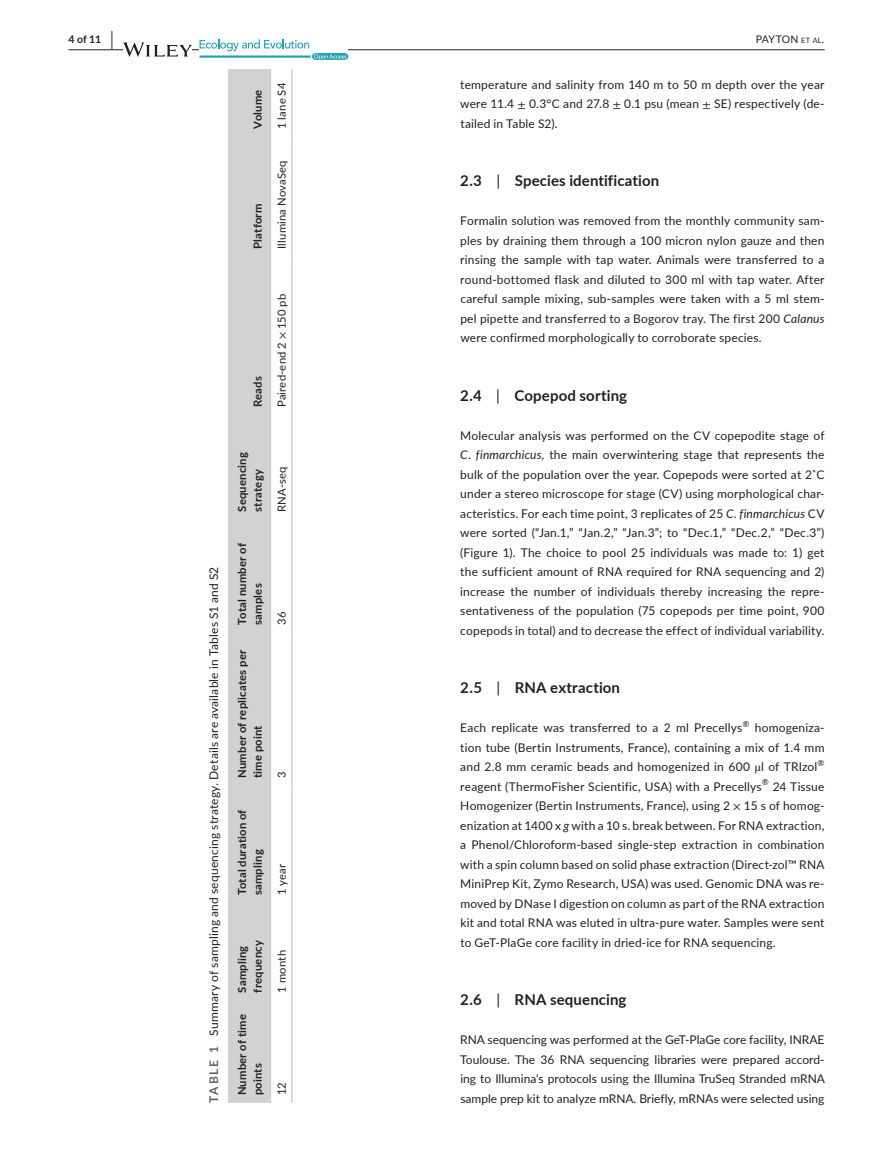
<style>
.page{position:relative;width:893px;height:1174px;background:#fff}
.page>*{position:absolute;margin:0;border:0;box-sizing:border-box;transform-origin:0 0}
.t1{font:700 15px "Lato";letter-spacing:.01em;color:#231f20}
.t2{font:12px/19.5px "Lato";letter-spacing:.01em;color:#231f20;text-align:justify}
.t3{font:700 12px "Lato";letter-spacing:.145em;color:#636366}
.t4{font:700 11.25px/15.8px "Lato";letter-spacing:.02em;color:#231f20}
.t5{font:11.25px "Lato";letter-spacing:.015em;color:#231f20}
.t6{font:10.5px "Lato";letter-spacing:-.005em;color:#231f20}
.t7{font:700 10.5px "Lato";color:#231f20}
.t8{font:8.4px "Lato";color:#231f20}
.s1{font-size:19.5px}
.s2{font-size:7.35px}
.s3{font-family:"STIX"}
.s4{font-weight:400}
.s5{font-style:italic}
</style>
<div class="page">
<hr style="left:68px;top:49px;width:756px;height:1px;background:#231f20">
<svg style="left:123px;top:42px;width:69px;height:15px"></svg>
<svg style="left:200px;top:39px;width:148px;height:21px"></svg>
<div style="left:228px;top:69px;width:43px;height:1033px;background:#d1d2d4"></div>
<hr style="left:291px;top:1000px;width:2px;height:102px;background:#d1d2d4">
<hr style="left:291px;top:902px;width:2px;height:98px;background:#d1d2d4">
<hr style="left:291px;top:785px;width:2px;height:117px;background:#d1d2d4">
<hr style="left:291px;top:632px;width:2px;height:153px;background:#d1d2d4">
<hr style="left:291px;top:519px;width:2px;height:113px;background:#d1d2d4">
<hr style="left:291px;top:415px;width:2px;height:104px;background:#d1d2d4">
<hr style="left:291px;top:256px;width:2px;height:159px;background:#d1d2d4">
<hr style="left:291px;top:136px;width:2px;height:120px;background:#d1d2d4">
<hr style="left:291px;top:69px;width:2px;height:67px;background:#d1d2d4">
<p class="t7" style="left:68px;top:31px;width:46px">4 of 11 <span class="s1">|</span></p>
<p class="t6" style="left:756px;top:31px;width:70px">PAYTON <span class="s2">et al</span>.</p>
<p class="t2" style="left:460px;top:74px;width:366px">temperature and salinity from 140 m to 50 m depth over the year were 11.4 <span class="s3">±</span> 0.3°C and 27.8 <span class="s3">±</span> 0.1 psu (mean <span class="s3">±</span> SE) respectively (de&shy;tailed in Table S2).</p>
<p class="t5" style="left:274px;top:129px;width:48px;rotate:-90deg">1 lane S4</p>
<p class="t4" style="left:249px;top:129px;width:41px;rotate:-90deg">Volume</p>
<p class="t4" style="left:249px;top:249px;width:47px;rotate:-90deg">Platform</p>
<p class="t5" style="left:274px;top:249px;width:90px;rotate:-90deg">Illumina NovaSeq</p>
<p class="t4" style="left:249px;top:407px;width:32px;rotate:-90deg">Reads</p>
<p class="t5" style="left:274px;top:407px;width:115px;rotate:-90deg">Paired-end 2 <span class="s3">×</span> 150 pb</p>
<p class="t2" style="left:204px;top:1035px;width:470px;rotate:-90deg">Summary of sampling and sequencing strategy. Details are available in Tables S1 and S2</p>
<p class="t3" style="left:205px;top:1102px;width:58px;rotate:-90deg">TABLE 1</p>
<p class="t4" style="left:234px;top:512px;width:61px;rotate:-90deg">Sequencing strategy</p>
<p class="t4" style="left:234px;top:625px;width:83px;rotate:-90deg">Total number of samples</p>
<p class="t4" style="left:234px;top:778px;width:130px;rotate:-90deg">Number of replicates per time point</p>
<p class="t4" style="left:234px;top:895px;width:87px;rotate:-90deg">Total duration of sampling</p>
<p class="t5" style="left:274px;top:512px;width:47px;rotate:-90deg">RNA-seq</p>
<p class="t5" style="left:274px;top:625px;width:15px;rotate:-90deg">36</p>
<p class="t5" style="left:274px;top:778px;width:8px;rotate:-90deg">3</p>
<p class="t5" style="left:274px;top:895px;width:33px;rotate:-90deg">1 year</p>
<p class="t4" style="left:234px;top:992px;width:54px;rotate:-90deg">Sampling frequency</p>
<p class="t4" style="left:234px;top:1095px;width:83px;rotate:-90deg">Number of time points</p>
<p class="t5" style="left:274px;top:992px;width:44px;rotate:-90deg">1 month</p>
<p class="t5" style="left:274px;top:1095px;width:15px;rotate:-90deg">12</p>
<p class="t1" style="left:460px;top:170px;width:200px">2.3 <span class="s4">|</span> Species identification</p>
<p class="t2" style="left:460px;top:210px;width:366px">Formalin solution was removed from the monthly community sam&shy;ples by draining them through a 100 micron nylon gauze and then rinsing the sample with tap water. Animals were transferred to a round-bottomed flask and diluted to 300 ml with tap water. After careful sample mixing, sub-samples were taken with a 5 ml stem&shy;pel pipette and transferred to a Bogorov tray. The first 200 <span class="s5">Calanus </span>were confirmed morphologically to corroborate species.</p>
<p class="t1" style="left:460px;top:384px;width:168px">2.4 <span class="s4">|</span> Copepod sorting</p>
<p class="t2" style="left:460px;top:425px;width:366px">Molecular analysis was performed on the CV copepodite stage of <span class="s5">C</span>. <span class="s5">finmarchicus</span>, the main overwintering stage that represents the bulk of the population over the year. Copepods were sorted at 2˚C under a stereo microscope for stage (CV) using morphological char&shy;acteristics. For each time point, 3 replicates of 25 <span class="s5">C</span>. <span class="s5">finmarchicus</span> CV were sorted (“Jan.1,” “Jan.2,” “Jan.3”; to “Dec.1,” “Dec.2,” “Dec.3”) (Figure 1). The choice to pool 25 individuals was made to: 1) get the sufficient amount of RNA required for RNA sequencing and 2) increase the number of individuals thereby increasing the repre&shy;sentativeness of the population (75 copepods per time point, 900 copepods in total) and to decrease the effect of individual variability.</p>
<p class="t1" style="left:460px;top:677px;width:161px">2.5 <span class="s4">|</span> RNA extraction</p>
<p class="t2" style="left:460px;top:717px;width:284px">Each replicate was transferred to a 2 ml Precellys</p>
<p class="t8" style="left:742px;top:718px;width:8px">®</p>
<p class="t2" style="left:460px;top:717px;width:366px;text-indent:295px">homogeniza&shy;tion tube (Bertin Instruments, France), containing a mix of 1.4 mm and 2.8 mm ceramic beads and homogenized in 600 <span class="s3">µ</span>l of TRIzol</p>
<p class="t8" style="left:817px;top:757px;width:8px">®</p>
<p class="t2" style="left:460px;top:776px;width:303px">reagent (ThermoFisher Scientific, USA) with a Precellys</p>
<p class="t8" style="left:762px;top:776px;width:8px">®</p>
<p class="t2" style="left:460px;top:776px;width:366px;text-indent:312px">24 Tissue Homogenizer (Bertin Instruments, France), using 2 <span class="s3">×</span> 15 s of homog&shy;enization at 1400 x <span class="s5">g</span> with a 10 s. break between. For RNA extraction, a Phenol/Chloroform-based single-step extraction in combination with a spin column based on solid phase extraction (Direct-zol™ RNA MiniPrep Kit, Zymo Research, USA) was used. Genomic DNA was re&shy;moved by DNase I digestion on column as part of the RNA extraction kit and total RNA was eluted in ultra-pure water. Samples were sent to GeT-PlaGe core facility in dried-ice for RNA sequencing.</p>
<p class="t1" style="left:460px;top:989px;width:168px">2.6 <span class="s4">|</span> RNA sequencing</p>
<p class="t2" style="left:460px;top:1029px;width:366px">RNA sequencing was performed at the GeT-PlaGe core facility, INRAE Toulouse. The 36 RNA sequencing libraries were prepared accord&shy;ing to Illumina's protocols using the Illumina TruSeq Stranded mRNA</p>
<p class="t2" style="left:460px;top:1088px;width:366px">sample prep kit to analyze mRNA. Briefly, mRNAs were selected using</p>
</div>
